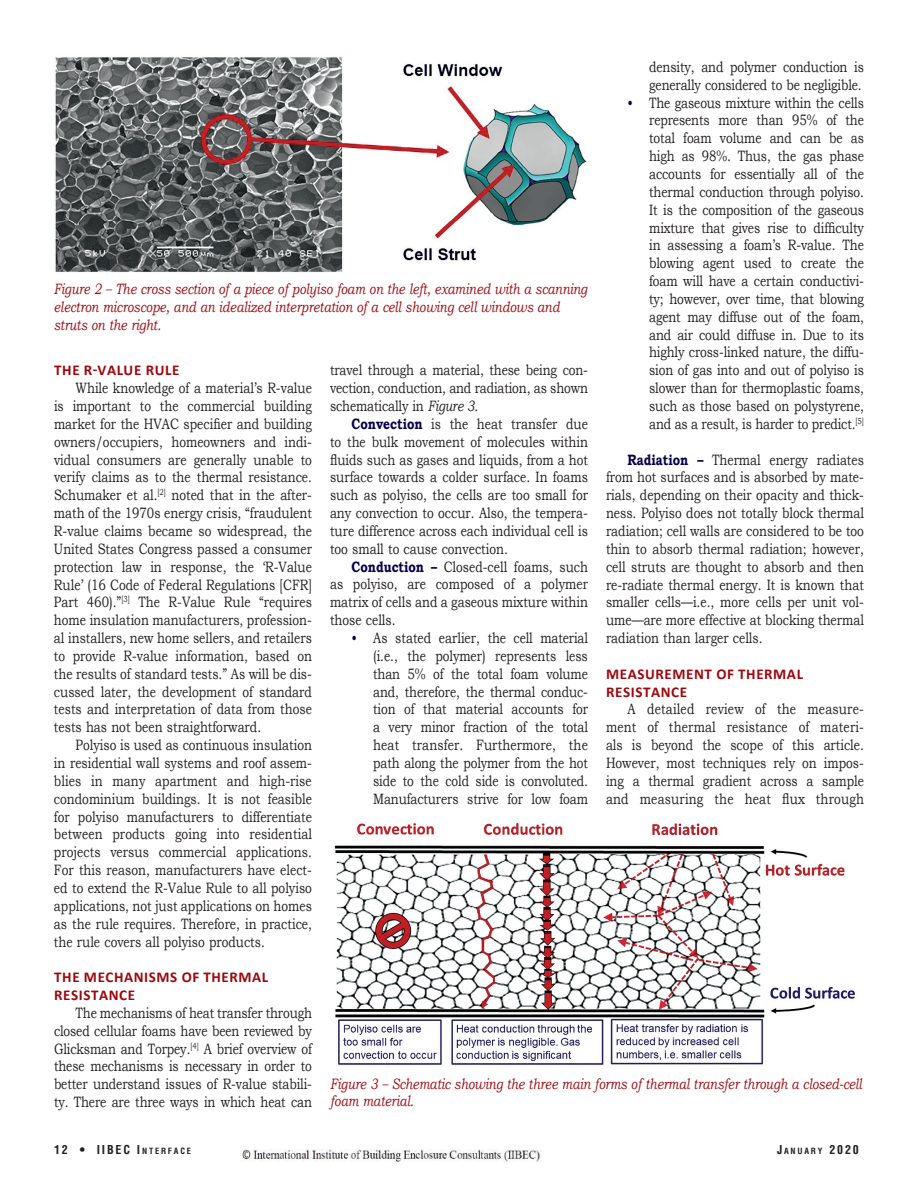
<style>
.page{position:relative;width:918px;height:1188px;background:#fff}
.page>*{position:absolute;margin:0;border:0;box-sizing:border-box;transform-origin:0 0}
.Body_Text{font:15px/17.9px "Bookman Old Style";color:#231f20;text-align:justify;scale:.8 1}
.Body_Bullet_List{font:15px/17.9px "Bookman Old Style";letter-spacing:-.01em;color:#231f20;text-align:justify;scale:.8 1}
.Cutline{font:italic 15px/17.9px "Bookman Old Style";color:#9d070d;scale:.8 1}
.Body_Subhead{font:700 15px/17.9px "Calibri";letter-spacing:.04em;color:#9d070d}
.Page_Numbers{font:700 condensed 12px "Helvetica";letter-spacing:.15em;color:#231f20}
.Page_Numbers-2{font:700 condensed 8.4px "Helvetica";letter-spacing:.215em;color:#231f20}
.s1{color:#08014c}
.s2{font-weight:700;color:#08014c}
.s3{font-style:italic}
.s4{font-size:8.4px}
.s5{font-size:12px}
</style>
<div class="page">
<img style="left:55px;top:57px;width:532px;height:215px">
<img style="left:334px;top:823px;width:521px;height:242px">
<img style="left:241px;top:1150px;width:299px;height:12px">
<p class="Body_Bullet_List" style="left:649px;top:58px;width:270px">density, and polymer conduction is generally considered to be negligible.</p>
<p class="Body_Bullet_List" style="left:649px;top:94px;width:270px;text-indent:-22px"><span class="s1">•</span> The gaseous mixture within the cells represents more than 95% of the total foam volume and can be as high as 98%. Thus, the gas phase accounts for essentially all of the thermal conduction through polyiso.<br>It is the composition of the gaseous mixture that gives rise to difficulty in assessing a foam’s R-value. The blowing agent used to create the foam will have a certain conductivi&shy;ty; however, over time, that blowing agent may diffuse out of the foam, and air could diffuse in. Due to its highly cross-linked nature, the diffu&shy;sion of gas into and out of polyiso is slower than for thermoplastic foams, such as those based on polystyrene, and as a result, is harder to predict.<sup>[5]</sup></p>
<p class="Body_Text" style="left:606px;top:451px;width:324px;text-indent:22px"><span class="s2">Radiation –</span> Thermal energy radiates from hot surfaces and is absorbed by mate&shy;rials, depending on their opacity and thick&shy;ness. Polyiso does not totally block thermal radiation; cell walls are considered to be too thin to absorb thermal radiation; however, cell struts are thought to absorb and then re-radiate thermal energy. It is known that smaller cells—i.e., more cells per unit vol&shy;ume—are more effective at blocking thermal radiation than larger cells.</p>
<p class="Body_Subhead" style="left:606px;top:665px;width:198px">MEASUREMENT OF THERMAL<br>RESISTANCE</p>
<p class="Body_Text" style="left:606px;top:700px;width:324px;text-indent:22px">A detailed review of the measure&shy;ment of thermal resistance of materi&shy;als is beyond the scope of this article.<br>However, most techniques rely on impos&shy;ing a thermal gradient across a sample and measuring the heat flux through</p>
<p class="Cutline" style="left:54px;top:280px;width:668px">Figure 2 – The cross section of a piece of polyiso foam on the left, examined with a scanning electron microscope, and an idealized interpretation of a cell showing cell windows and struts on the right.</p>
<p class="Body_Text" style="left:330px;top:361px;width:324px">travel through a material, these being con&shy;vection, conduction, and radiation, as shown schematically in <span class="s3">Figure 3</span>.</p>
<p class="Body_Text" style="left:330px;top:415px;width:324px;text-indent:22px"><span class="s2">Convection</span> is the heat transfer due to the bulk movement of molecules within fluids such as gases and liquids, from a hot surface towards a colder surface. In foams such as polyiso, the cells are too small for any convection to occur. Also, the tempera&shy;ture difference across each individual cell is too small to cause convection.</p>
<p class="Body_Text" style="left:330px;top:558px;width:324px;text-indent:22px"><span class="s2">Conduction –</span> Closed-cell foams, such as polyiso, are composed of a polymer matrix of cells and a gaseous mixture within those cells.</p>
<p class="Body_Bullet_List" style="left:373px;top:629px;width:270px;text-indent:-22px"><span class="s1">•</span> As stated earlier, the cell material (i.e., the polymer) represents less than 5% of the total foam volume and, therefore, the thermal conduc&shy;tion of that material accounts for a very minor fraction of the total heat transfer. Furthermore, the path along the polymer from the hot side to the cold side is convoluted.<br>Manufacturers strive for low foam</p>
<p class="Body_Subhead" style="left:54px;top:361px;width:127px">THE R-VALUE RULE</p>
<p class="Body_Text" style="left:54px;top:379px;width:324px;text-indent:22px">While knowledge of a material’s R-value is important to the commercial building market for the HVAC specifier and building owners/occupiers, homeowners and indi&shy;vidual consumers are generally unable to verify claims as to the thermal resistance.<br>Schumaker et al.<sup>[2]</sup> noted that in the after&shy;math of the 1970s energy crisis, “fraudulent R-value claims became so widespread, the United States Congress passed a consumer protection law in response, the ‘R-Value Rule’ (16 Code of Federal Regulations [CFR] Part 460).”<sup>[3]</sup> The R-Value Rule “requires home insulation manufacturers, profession&shy;al installers, new home sellers, and retailers to provide R-value information, based on the results of standard tests.” As will be dis&shy;cussed later, the development of standard tests and interpretation of data from those tests has not been straightforward.</p>
<p class="Body_Text" style="left:54px;top:736px;width:324px;text-indent:22px">Polyiso is used as continuous insulation in residential wall systems and roof assem&shy;blies in many apartment and high-rise condominium buildings. It is not feasible for polyiso manufacturers to differentiate between products going into residential projects versus commercial applications.<br>For this reason, manufacturers have elect&shy;ed to extend the R-Value Rule to all polyiso applications, not just applications on homes as the rule requires. Therefore, in practice, the rule covers all polyiso products.</p>
<p class="Body_Subhead" style="left:54px;top:968px;width:216px">THE MECHANISMS OF THERMAL<br>RESISTANCE</p>
<p class="Body_Text" style="left:54px;top:1004px;width:324px;text-indent:22px">The mechanisms of heat transfer through closed cellular foams have been reviewed by Glicksman and Torpey.<sup>[4]</sup> A brief overview of these mechanisms is necessary in order to better understand issues of R-value stabili&shy;ty. There are three ways in which heat can</p>
<p class="Cutline" style="left:330px;top:1075px;width:666px">Figure 3 – Schematic showing the three main forms of thermal transfer through a closed-cell foam material.</p>
<p class="Page_Numbers" style="left:54px;top:1143px;width:133px">12 • IIBEC I<span class="s4">NTERFACE</span></p>
<p class="Page_Numbers-2" style="left:777px;top:1146px;width:83px"><span class="s5">J</span>ANUARY <span class="s5">2020</span></p>
</div>
